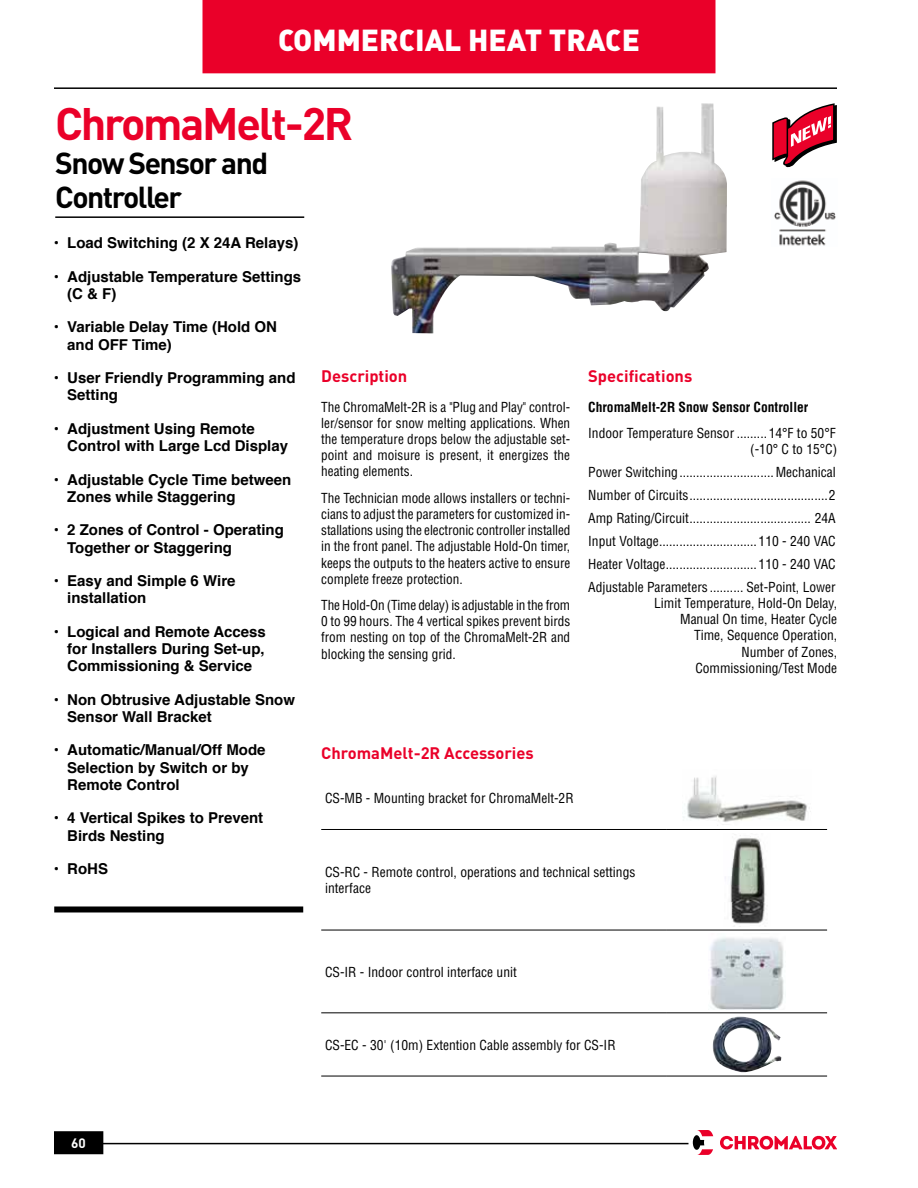
<style>
.page{position:relative;width:918px;height:1188px;background:#fff}
.page>*{position:absolute;margin:0;border:0;box-sizing:border-box;transform-origin:0 0}
.t1{font:700 45px "DIN";letter-spacing:-.05em;color:#ea0029}
.t2{font:700 30px/33.6px "DIN";letter-spacing:-.05em;color:#000}
.t3{font:30px "DIN Black Alternate";color:#fff}
.t4{font:700 16.5px "DIN";color:#ea0029}
.t5{font:700 15px/17.2px "Helvetica";color:#000}
.t6{font:condensed 13.5px/16.2px "Helvetica";color:#000;text-align:justify}
.t7{font:700 condensed 13.5px "Helvetica";color:#000}
.t8{font:700 13.5px "DIN";color:#fff}
</style>
<div class="page">
<div style="left:55px;top:1132px;width:48px;height:22px;background:#000"></div>
<div style="left:54px;top:1131px;width:49px;height:23px;border:2px solid #000"></div>
<hr style="left:54px;top:87px;width:783px;height:2px;background:#000">
<hr style="left:99px;top:1143px;width:589px;height:1px;background:#000">
<div style="left:202px;top:0;width:514px;height:73px;background:#ea0029"></div>
<svg style="left:720px;top:1135px;width:117px;height:15px"></svg>
<svg style="left:693px;top:1130px;width:20px;height:24px"></svg>
<hr style="left:55px;top:216px;width:249px;height:2px;background:#000">
<div style="left:54px;top:906px;width:249px;height:6px;background:#000"></div>
<svg style="left:772px;top:103px;width:65px;height:65px"></svg>
<img style="left:774px;top:180px;width:62px;height:66px">
<img style="left:391px;top:103px;width:336px;height:230px">
<hr style="left:321px;top:829px;width:346px;height:1px;background:#000">
<hr style="left:667px;top:829px;width:160px;height:1px;background:#000">
<hr style="left:321px;top:930px;width:346px;height:1px;background:#000">
<hr style="left:667px;top:930px;width:160px;height:1px;background:#000">
<hr style="left:321px;top:1012px;width:346px;height:1px;background:#000">
<hr style="left:667px;top:1012px;width:160px;height:1px;background:#000">
<hr style="left:321px;top:1076px;width:346px;height:1px;background:#000">
<hr style="left:667px;top:1076px;width:160px;height:1px;background:#000">
<img style="left:683px;top:776px;width:128px;height:50px">
<img style="left:725px;top:834px;width:41px;height:90px">
<img style="left:710px;top:937px;width:74px;height:72px">
<img style="left:713px;top:1017px;width:68px;height:56px">
<h2 class="t3" style="left:278px;top:20px;width:363px">COMMERCIAL HEAT TRACE</h2>
<h1 class="t1" style="left:55px;top:95px;width:300px">ChromaMelt-2R</h1>
<h2 class="t2" style="left:55px;top:145px;width:215px">Snow Sensor and<br>Controller</h2>
<p class="t5" style="left:54px;top:235px;width:246px">• Load Switching (2 X 24A Relays)</p>
<p class="t5" style="left:67px;top:268px;width:235px;text-indent:-14px">• Adjustable Temperature Settings (C &amp; F)</p>
<p class="t5" style="left:67px;top:319px;width:211px;text-indent:-14px">• Variable Delay Time (Hold ON and OFF Time)</p>
<p class="t5" style="left:67px;top:369px;width:230px;text-indent:-14px">• User Friendly Programming and<br>Setting</p>
<p class="t5" style="left:67px;top:420px;width:222px;text-indent:-14px">• Adjustment Using Remote<br>Control with Large Lcd Display</p>
<p class="t5" style="left:67px;top:471px;width:225px;text-indent:-14px">• Adjustable Cycle Time between<br>Zones while Staggering</p>
<p class="t5" style="left:67px;top:522px;width:218px;text-indent:-14px">• 2 Zones of Control - Operating<br>Together or Staggering</p>
<p class="t5" style="left:67px;top:572px;width:170px;text-indent:-14px">• Easy and Simple 6 Wire installation</p>
<p class="t5" style="left:67px;top:623px;width:200px;text-align:justify;text-indent:-13px">• Logical and Remote Access for Installers During Set-up, Commissioning &amp; Service</p>
<p class="t5" style="left:67px;top:691px;width:229px;text-indent:-14px">• Non Obtrusive Adjustable Snow<br>Sensor Wall Bracket</p>
<p class="t5" style="left:67px;top:742px;width:200px;text-indent:-14px">• Automatic/Manual/Off Mode<br>Selection by Switch or by<br>Remote Control</p>
<p class="t5" style="left:67px;top:810px;width:197px;text-indent:-14px">• 4 Vertical Spikes to Prevent<br>Birds Nesting</p>
<p class="t5" style="left:54px;top:860px;width:56px">• RoHS</p>
<p class="t4" style="left:321px;top:365px;width:88px">Description</p>
<p class="t6" style="left:321px;top:398px;width:251px">The ChromaMelt-2R is a "Plug and Play" control&shy;ler/sensor for snow melting applications. When the temperature drops below the adjustable set&shy;point and moisure is present, it energizes the heating elements.</p>
<p class="t6" style="left:321px;top:489px;width:251px">The Technician mode allows installers or techni&shy;cians to adjust the parameters for customized in&shy;stallations using the electronic controller installed in the front panel. The adjustable Hold-On timer, keeps the outputs to the heaters active to ensure complete freeze protection.</p>
<p class="t6" style="left:321px;top:597px;width:251px">The Hold-On (Time delay) is adjustable in the from 0 to 99 hours. The 4 vertical spikes prevent birds from nesting on top of the ChromaMelt-2R and blocking the sensing grid.</p>
<p class="t4" style="left:588px;top:365px;width:106px">Specifications</p>
<p class="t7" style="left:588px;top:398px;width:222px">ChromaMelt-2R Snow Sensor Controller</p>
<p class="t6" style="left:588px;top:425px;width:250px;text-align:right">Indoor Temperature Sensor .........14°F to 50°F (-10° C to 15°C)</p>
<p class="t6" style="left:588px;top:460px;width:249px;line-height:23px">Power Switching............................Mechanical Number of Circuits.........................................2<br>Amp Rating/Circuit.................................... 24A Input Voltage.............................110 - 240 VAC Heater Voltage...........................110 - 240 VAC Adjustable Parameters .......... Set-Point, Lower</p>
<p class="t6" style="left:654px;top:595px;width:185px;text-align:right">Limit Temperature, Hold-On Delay,<br>Manual On time, Heater Cycle<br>Time, Sequence Operation,<br>Number of Zones,<br>Commissioning/Test Mode</p>
<p class="t4" style="left:321px;top:743px;width:214px">ChromaMelt-2R Accessories</p>
<p class="t6" style="left:325px;top:790px;width:250px">CS-MB - Mounting bracket for ChromaMelt-2R</p>
<p class="t6" style="left:325px;top:864px;width:312px">CS-RC - Remote control, operations and technical settings interface</p>
<p class="t6" style="left:325px;top:964px;width:193px">CS-IR - Indoor control interface unit</p>
<p class="t6" style="left:325px;top:1037px;width:292px">CS-EC - 30' (10m) Extention Cable assembly for CS-IR</p>
<p class="t8" style="left:71px;top:1135px;width:16px">60</p>
</div>
